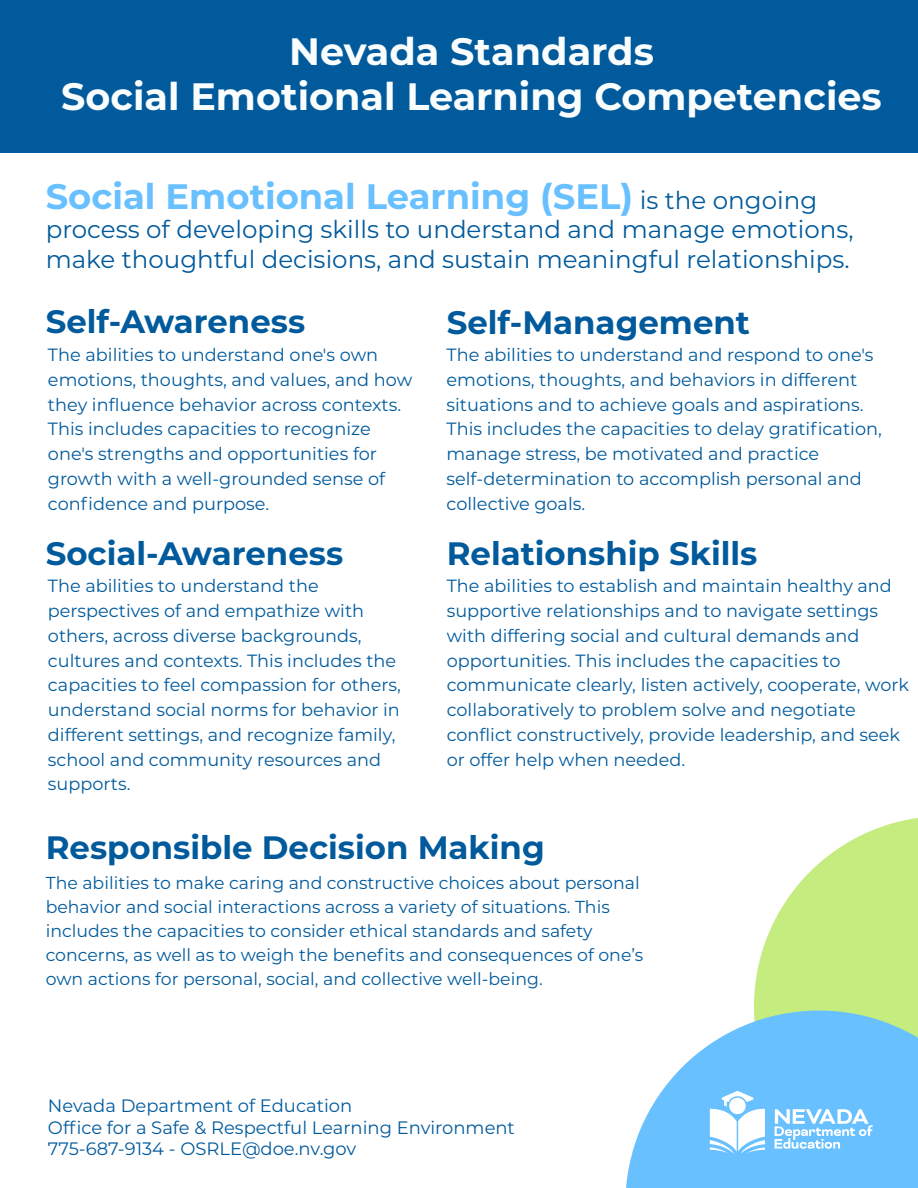
<style>
.page{position:relative;width:918px;height:1188px;background:#fff}
.page>*{position:absolute;margin:0;border:0;box-sizing:border-box;transform-origin:0 0}
.t1{font:700 38.1px/45.8px "Montserrat";color:#fafdfd;text-align:center}
.t2{font:700 35.4px "Montserrat";color:#68c0ff}
.t3{font:700 32.4px "Montserrat";color:#005a9c}
.t4{font:24.6px/29.4px "Montserrat";color:#005a9c}
.t5{font:18px/21.6px "Montserrat";color:#005a9c}
.t6{font:17.7px/24.8px "Montserrat";color:#005a9c}
.t7{font:17.25px/24.3px "Montserrat";color:#005a9c}
.s1{font-weight:400;font-size:25.35px;color:#005a9c}
.s2{font-weight:400;font-size:24.6px;color:#005a9c}
</style>
<div class="page">
<svg style="left:754px;top:818px;width:164px;height:193px;fill:#c4ec7f"></svg>
<svg style="left:626px;top:1011px;width:292px;height:177px;fill:#68c0ff"></svg>
<div style="left:0;top:0;width:918px;height:152px;background:#005a9c"></div>
<img style="left:694px;top:1076px;width:194px;height:92px">
<h1 class="t1" style="left:61px;top:26px;width:822px">Nevada Standards<br>Social Emotional Learning Competencies</h1>
<p class="t2" style="left:46px;top:171px;width:773px">Social Emotional Learning (SEL) <span class="s1">i</span><span class="s2">s the ongoing</span></p>
<p class="t4" style="left:46px;top:214px;width:809px">process of developing skills to understand and manage emotions, make thoughtful decisions, and sustain meaningful relationships.</p>
<h2 class="t3" style="left:46px;top:298px;width:261px">Self-Awareness</h2>
<p class="t6" style="left:48px;top:342px;width:366px">The abilities to understand one's own emotions, thoughts, and values, and how they influence behavior across contexts.<br>This includes capacities to recognize one's strengths and opportunities for growth with a well-grounded sense of confidence and purpose.</p>
<h2 class="t3" style="left:447px;top:299px;width:305px">Self-Management</h2>
<p class="t6" style="left:447px;top:342px;width:437px">The abilities to understand and respond to one's emotions, thoughts, and behaviors in different situations and to achieve goals and aspirations.<br>This includes the capacities to delay gratification, manage stress, be motivated and practice self-determination to accomplish personal and collective goals.</p>
<h2 class="t3" style="left:46px;top:530px;width:299px">Social-Awareness</h2>
<p class="t6" style="left:48px;top:573px;width:355px">The abilities to understand the perspectives of and empathize with others, across diverse backgrounds, cultures and contexts. This includes the capacities to feel compassion for others, understand social norms for behavior in different settings, and recognize family, school and community resources and supports.</p>
<h2 class="t3" style="left:447px;top:530px;width:312px">Relationship Skills</h2>
<p class="t6" style="left:447px;top:573px;width:464px">The abilities to establish and maintain healthy and supportive relationships and to navigate settings with differing social and cultural demands and opportunities. This includes the capacities to communicate clearly, listen actively, cooperate, work collaboratively to problem solve and negotiate conflict constructively, provide leadership, and seek or offer help when needed.</p>
<h2 class="t3" style="left:46px;top:825px;width:501px">Responsible Decision Making</h2>
<p class="t7" style="left:46px;top:870px;width:599px">The abilities to make caring and constructive choices about personal behavior and social interactions across a variety of situations. This includes the capacities to consider ethical standards and safety concerns, as well as to weigh the benefits and consequences of one’s own actions for personal, social, and collective well-being.</p>
<p class="t5" style="left:48px;top:1095px;width:468px">Nevada Department of Education<br>Office for a Safe &amp; Respectful Learning Environment<br>775-687-9134 - OSRLE@doe.nv.gov</p>
</div>
